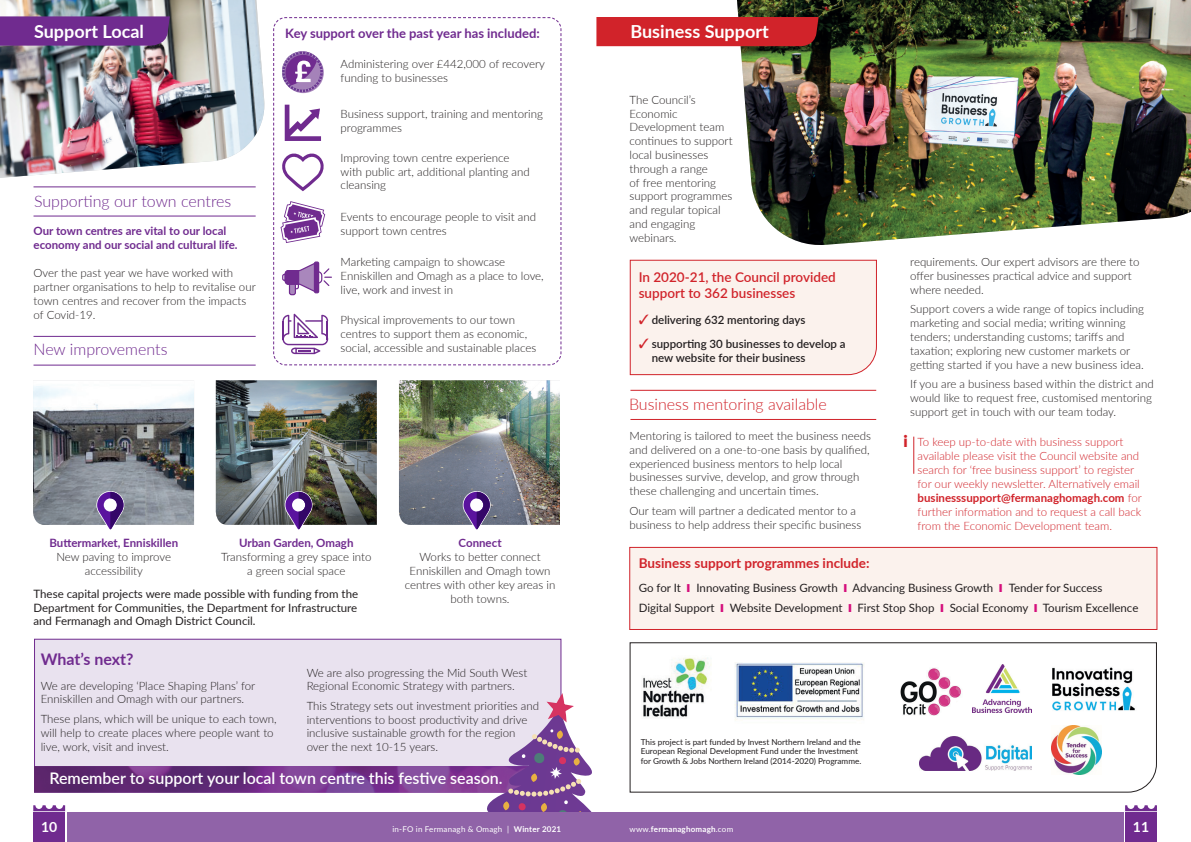
<style>
.page{position:relative;width:1191px;height:842px;background:#fff}
.page>*{position:absolute;margin:0;border:0;box-sizing:border-box;transform-origin:0 0}
.t1{font:700 18px "Lato";color:#fff}
.t2{font:900 16.2px "Lato";color:#d1232a}
.t3{font:600 16px "Lato";color:#fff}
.t4{font:300 16px "Lato";color:#702b8f}
.t5{font:300 16px "Lato";color:#d1232a}
.t6{font:700 16px "Lato";letter-spacing:-.005em;color:#702b8f}
.t7{font:700 14px "Lato";color:#fff}
.body_text{font:600 13.5px/16.2px "Lato";color:#d1232a}
.body_text-2{font:700 13.5px "Lato";color:#d1232a}
.t8{font:700 13px "Lato";color:#702b8f}
.body_text-3{font:300 11.5px/13.8px "Lato";color:#231f20}
.body_text-4{font:11.5px/13.8px "Lato";color:#231f20}
.t9{font:300 11.5px/14px "Lato";color:#d1232a}
.t10{font:700 11.5px/14px "Lato";color:#702b8f}
.body_text-5{font:600 11.5px "Lato";color:#231f20}
.t11{font:8.2px/9.8px "Lato";color:#231f20}
.t12{font:8px "Lato";letter-spacing:.025em;color:#fff}
.t13{font:700 8px "Lato";letter-spacing:.025em;color:#fff}
.s1{color:#d1232a}
.s2{font-weight:700}
.s3{color:#d50e7b}
.s4{font-weight:400}
</style>
<div class="page">
<svg style="left:877px;top:642px;width:280px;height:151px"></svg>
<svg style="left:1125px;top:805px;width:32px;height:6px"></svg>
<div style="left:1125px;top:813px;width:32px;height:29px;background:#702b8f"></div>
<div style="left:595px;top:813px;width:528px;height:29px;background:#9063a8"></div>
<img style="left:877px;top:0;width:314px;height:241px">
<img style="left:0;top:0;width:877px;height:842px">
<hr style="left:913px;top:437px;width:1px;height:37px;background:#d1232a">
<hr style="left:630px;top:390px;width:246px;height:1px;background:#d1232a">
<hr style="left:630px;top:419px;width:246px;height:1px;background:#d1232a">
<img style="left:893px;top:662px;width:72px;height:57px">
<img style="left:972px;top:664px;width:59px;height:49px">
<img style="left:919px;top:736px;width:112px;height:34px">
<img style="left:1047px;top:661px;width:92px;height:56px">
<img style="left:1051px;top:726px;width:50px;height:49px">
<img style="left:730px;top:662px;width:137px;height:62px">
<img style="left:639px;top:653px;width:72px;height:65px">
<div style="left:629px;top:547px;width:528px;height:83px;background:#fbf2ed;border:1px solid #d1232a"></div>
<p class="t1" style="left:34px;top:18px;width:111px">Support Local</p>
<p class="t4" style="left:34px;top:190px;width:199px">Supporting our town centres</p>
<p class="t10" style="left:34px;top:223px;width:206px">Our town centres are vital to our local economy and our social and cultural life.</p>
<p class="body_text-3" style="left:34px;top:266px;width:224px">Over the past year we have worked with partner organisations to help to revitalise our town centres and recover from the impacts of Covid-19.</p>
<p class="t4" style="left:34px;top:338px;width:135px">New improvements</p>
<p class="t8" style="left:285px;top:24px;width:256px">Key support over the past year has included:</p>
<p class="body_text-3" style="left:341px;top:57px;width:206px">Administering over £442,000 of recovery funding to businesses</p>
<p class="body_text-3" style="left:341px;top:107px;width:204px">Business support, training and mentoring programmes</p>
<p class="body_text-3" style="left:341px;top:150px;width:190px">Improving town centre experience with public art, additional planting and cleansing</p>
<p class="body_text-3" style="left:341px;top:210px;width:197px">Events to encourage people to visit and support town centres</p>
<p class="body_text-3" style="left:341px;top:255px;width:205px">Marketing campaign to showcase<br>Enniskillen and Omagh as a place to love, live, work and invest in</p>
<p class="body_text-3" style="left:341px;top:313px;width:197px">Physical improvements to our town centres to support them as economic, social, accessible and sustainable places</p>
<p class="t10" style="left:49px;top:536px;width:130px">Buttermarket, Enniskillen</p>
<p class="body_text-3" style="left:56px;top:550px;width:116px;text-align:center">New paving to improve accessibility</p>
<p class="t10" style="left:239px;top:536px;width:116px">Urban Garden, Omagh</p>
<p class="body_text-3" style="left:221px;top:550px;width:152px">Transforming a grey space into</p>
<p class="body_text-3" style="left:247px;top:564px;width:100px">a green social space</p>
<p class="body_text-4" style="left:34px;top:586px;width:326px">These capital projects were made possible with funding from the</p>
<p class="body_text-4" style="left:34px;top:600px;width:325px">Department for Communities, the Department for Infrastructure and Fermanagh and Omagh District Council.</p>
<p class="t10" style="left:458px;top:536px;width:45px">Connect</p>
<p class="body_text-3" style="left:405px;top:550px;width:152px;text-align:center">Works to better connect<br>Enniskillen and Omagh town centres with other key areas in both towns.</p>
<p class="t1" style="left:630px;top:19px;width:140px">Business Support</p>
<p class="body_text-3" style="left:629px;top:92px;width:105px">The Council’s<br>Economic<br>Development team continues to support local businesses through a range<br>of free mentoring support programmes and regular topical and engaging webinars.</p>
<p class="body_text" style="left:639px;top:268px;width:199px">In 2020-21, the Council provided support to 362 businesses</p>
<p class="body_text-5" style="left:639px;top:311px;width:168px"><span class="s1">✓</span> delivering 632 mentoring days</p>
<p class="body_text-5" style="left:639px;top:335px;width:208px"><span class="s1">✓</span> supporting 30 businesses to develop a</p>
<p class="body_text-5" style="left:652px;top:349px;width:155px">new website for their business</p>
<p class="t5" style="left:629px;top:393px;width:199px">Business mentoring available</p>
<p class="body_text-3" style="left:629px;top:429px;width:243px">Mentoring is tailored to meet the business needs and delivered on a one-to-one basis by qualified, experienced business mentors to help local businesses survive, develop, and grow through these challenging and uncertain times.</p>
<p class="body_text-3" style="left:629px;top:503px;width:233px">Our team will partner a dedicated mentor to a business to help address their specific business</p>
<p class="body_text-3" style="left:910px;top:255px;width:231px">requirements. Our expert advisors are there to offer businesses practical advice and support where needed.</p>
<p class="body_text-3" style="left:910px;top:302px;width:235px">Support covers a wide range of topics including marketing and social media; writing winning tenders; understanding customs; tariffs and taxation; exploring new customer markets or getting started if you have a new business idea.</p>
<p class="body_text-3" style="left:910px;top:377px;width:245px">If you are a business based within the district and would like to request free, customised mentoring support get in touch with our team today.</p>
<p class="t2" style="left:903px;top:429px;width:6px">i</p>
<p class="t9" style="left:917px;top:434px;width:207px">To keep up-to-date with business support</p>
<p class="t9" style="left:917px;top:448px;width:223px">available please visit the Council website and</p>
<p class="t9" style="left:917px;top:462px;width:226px">search for ‘free business support’ to register for our weekly newsletter. Alternatively email <span class="s2">businesssupport@fermanaghomagh.com</span> for further information and to request a call back</p>
<p class="t9" style="left:917px;top:518px;width:196px">from the Economic Development team.</p>
<p class="body_text-2" style="left:639px;top:553px;width:232px">Business support programmes include:</p>
<p class="body_text-4" style="left:639px;top:580px;width:465px">Go for It <span class="s3">❙</span> Innovating Business Growth <span class="s3">❙</span> Advancing Business Growth <span class="s3">❙</span> Tender for Success</p>
<p class="body_text-4" style="left:639px;top:600px;width:501px">Digital Support <span class="s3">❙</span> Website Development <span class="s3">❙</span> First Stop Shop <span class="s3">❙</span> Social Economy <span class="s3">❙</span> Tourism Excellence</p>
<p class="t6" style="left:41px;top:647px;width:94px">What’s next?</p>
<p class="body_text-3" style="left:41px;top:678px;width:216px">We are developing ‘Place Shaping Plans’ for<br>Enniskillen and Omagh with our partners.</p>
<p class="body_text-3" style="left:41px;top:711px;width:237px">These plans, which will be unique to each town, will help to create places where people want to live, work, visit and invest.</p>
<p class="t3" style="left:49px;top:766px;width:455px">Remember to support your local town centre this festive season.</p>
<p class="t7" style="left:41px;top:816px;width:18px">10</p>
<p class="t12" style="left:392px;top:823px;width:170px">in-FO in Fermanagh &amp; Omagh | <span class="s2">Winter 2021</span></p>
<p class="t13" style="left:629px;top:823px;width:105px"><span class="s4">www.</span>fermanaghomagh<span class="s4">.com</span></p>
<p class="t7" style="left:1132px;top:816px;width:18px">11</p>
<p class="body_text-3" style="left:307px;top:665px;width:222px">We are also progressing the Mid South West<br>Regional Economic Strategy with partners.</p>
<p class="body_text-3" style="left:307px;top:698px;width:234px">This Strategy sets out investment priorities and interventions to boost productivity and drive inclusive sustainable growth for the region</p>
<p class="body_text-3" style="left:307px;top:740px;width:133px">over the next 10-15 years.</p>
<p class="t11" style="left:641px;top:736px;width:222px">This project is part funded by Invest Northern Ireland and the<br>European Regional Development Fund under the Investment for Growth &amp; Jobs Northern Ireland (2014-2020) Programme.</p>
</div>
